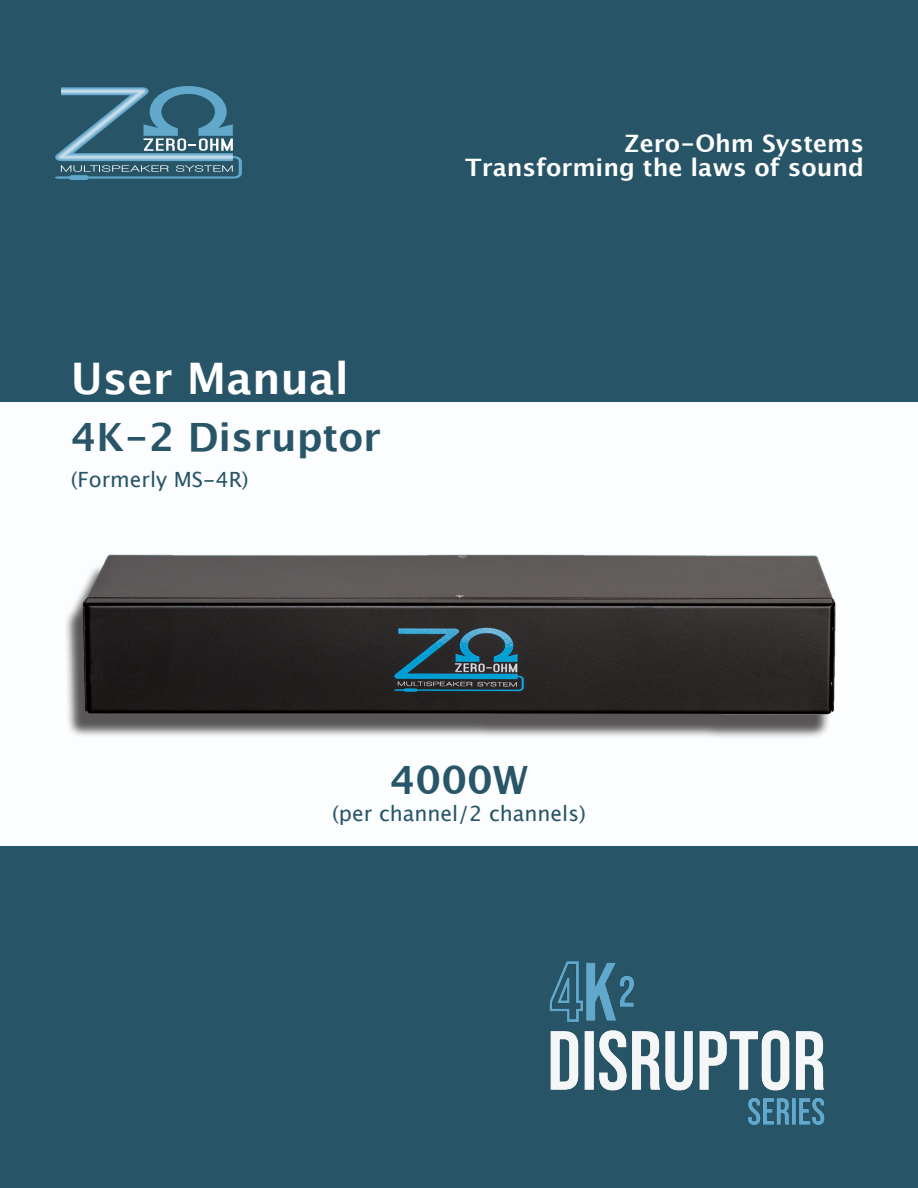
<style>
.page{position:relative;width:918px;height:1188px;background:#275567}
.page>*{position:absolute;margin:0;border:0;box-sizing:border-box;transform-origin:0 0}
.manual{font:700 43.5px "Lucida Grande";color:#fff}
.ms2{font:700 39px "Lucida Grande";color:#285567}
.name_slogan{font:700 24px "Lucida Grande";color:#fff}
.ms2-2{font:21px "Lucida Grande";color:#275567}
.ms2-3{font:21px "Lucida Grande";color:#285567}
</style>
<div class="page">
<div style="left:0;top:402px;width:918px;height:444px;background:#fbfdfe"></div>
<svg style="left:55px;top:86px;width:187px;height:94px"></svg>
<img style="left:549px;top:961px;width:276px;height:164px">
<div style="left:64px;top:564px;width:768px;height:176px;background:#231f20;opacity:.75"></div>
<img style="left:79px;top:554px;width:757px;height:164px">
<p class="manual" style="left:71px;top:343px;width:280px">User Manual</p>
<p class="ms2" style="left:71px;top:405px;width:312px">4K-2 Disruptor</p>
<p class="ms2-3" style="left:71px;top:467px;width:180px">(Formerly MS-4R)</p>
<p class="name_slogan" style="left:624px;top:124px;width:241px">Zero-Ohm Systems</p>
<p class="name_slogan" style="left:465px;top:148px;width:400px">Transforming the laws of sound</p>
<p class="ms2" style="left:390px;top:748px;width:140px">4000W</p>
<p class="ms2-2" style="left:332px;top:801px;width:255px">(per channel/2 channels)</p>
</div>
